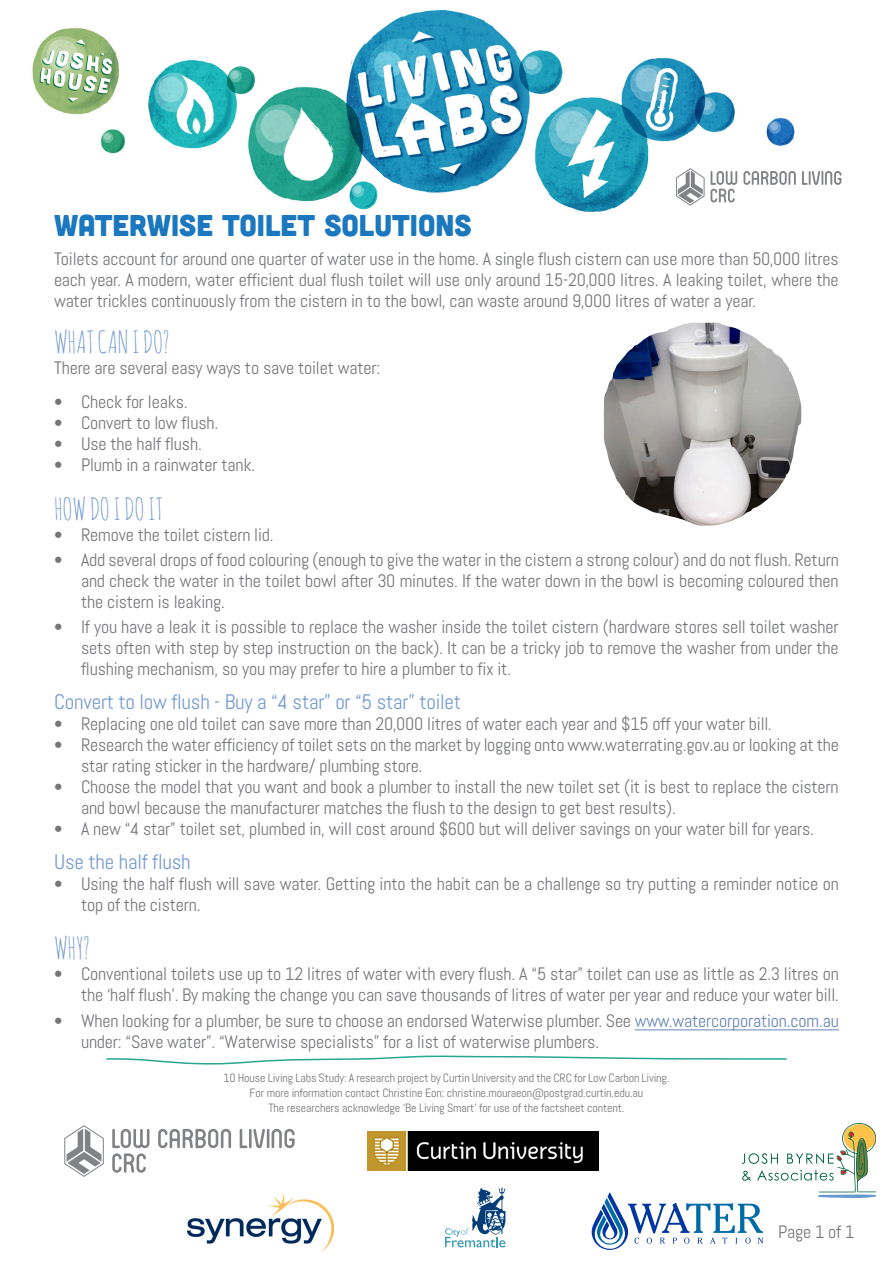
<style>
.page{position:relative;width:893px;height:1263px;background:#fff}
.page>*{position:absolute;margin:0;border:0;box-sizing:border-box;transform-origin:0 0}
.t1{font:30px "Amatic SC";letter-spacing:-.01em;color:#749ad0}
.t2{font:30px "Cubano";color:#1b78be}
.t3{font:21px "Abel";letter-spacing:-.01em;color:#749ad0}
.t4{font:18px/21px "Abel";letter-spacing:-.01em;color:#757679}
.t5{font:12px "Abel";letter-spacing:-.01em;color:#757679}
.s1{color:#6784b8}
</style>
<div class="page">
<hr style="left:635px;top:1029px;width:204px;height:1px;background:#6784b8">
<img style="left:100px;top:9px;width:742px;height:203px">
<img style="left:604px;top:322px;width:197px;height:204px">
<svg style="left:106px;top:1055px;width:681px;height:10px"></svg>
<svg style="left:743px;top:171px;width:53px;height:14px"></svg>
<svg style="left:802px;top:171px;width:39px;height:14px"></svg>
<svg style="left:676px;top:168px;width:61px;height:37px"></svg>
<img style="left:32px;top:22px;width:96px;height:97px">
<svg style="left:445px;top:1187px;width:60px;height:60px"></svg>
<svg style="left:158px;top:1129px;width:73px;height:19px"></svg>
<svg style="left:240px;top:1129px;width:55px;height:19px"></svg>
<svg style="left:112px;top:1129px;width:37px;height:44px"></svg>
<svg style="left:64px;top:1125px;width:40px;height:52px"></svg>
<img style="left:367px;top:1131px;width:225px;height:39px">
<img style="left:187px;top:1193px;width:147px;height:59px">
<svg style="left:592px;top:1123px;width:284px;height:127px"></svg>
<p class="t2" style="left:54px;top:206px;width:419px">WATERWISE TOILET SOLUTIONS</p>
<p class="t4" style="left:54px;top:248px;width:786px;text-align:justify">Toilets account for around one quarter of water use in the home. A single flush cistern can use more than 50,000 litres each year. A modern, water efficient dual flush toilet will use only around 15-20,000 litres. A leaking toilet, where the water trickles continuously from the cistern in to the bowl, can waste around 9,000 litres of water a year.</p>
<p class="t1" style="left:54px;top:323px;width:117px">WHAT CAN I DO?</p>
<p class="t4" style="left:54px;top:357px;width:328px">There are several easy ways to save toilet water:</p>
<p class="t4" style="left:54px;top:391px;width:135px">• Check for leaks.</p>
<p class="t4" style="left:54px;top:412px;width:166px">• Convert to low flush.</p>
<p class="t4" style="left:54px;top:433px;width:149px">• Use the half flush.</p>
<p class="t4" style="left:54px;top:454px;width:203px">• Plumb in a rainwater tank.</p>
<p class="t1" style="left:54px;top:489px;width:110px">HOW DO I DO IT</p>
<p class="t4" style="left:54px;top:524px;width:221px">• Remove the toilet cistern lid.</p>
<p class="t4" style="left:81px;top:549px;width:759px;text-align:justify;text-indent:-27px">• Add several drops of food colouring (enough to give the water in the cistern a strong colour) and do not flush. Return and check the water in the toilet bowl after 30 minutes. If the water down in the bowl is becoming coloured then the cistern is leaking.</p>
<p class="t4" style="left:81px;top:616px;width:759px;text-align:justify;text-indent:-27px">• If you have a leak it is possible to replace the washer inside the toilet cistern (hardware stores sell toilet washer sets often with step by step instruction on the back). It can be a tricky job to remove the washer from under the flushing mechanism, so you may prefer to hire a plumber to fix it.</p>
<p class="t3" style="left:54px;top:688px;width:409px">Convert to low flush - Buy a “4 star” or “5 star” toilet</p>
<p class="t4" style="left:54px;top:713px;width:719px">• Replacing one old toilet can save more than 20,000 litres of water each year and $15 off your water bill.</p>
<p class="t4" style="left:81px;top:734px;width:759px;text-indent:-27px">• Research the water efficiency of toilet sets on the market by logging onto www.waterrating.gov.au or looking at the star rating sticker in the hardware/ plumbing store.</p>
<p class="t4" style="left:81px;top:776px;width:759px;text-indent:-27px">• Choose the model that you want and book a plumber to install the new toilet set (it is best to replace the cistern and bowl because the manufacturer matches the flush to the design to get best results).</p>
<p class="t4" style="left:54px;top:818px;width:761px">• A new “4 star” toilet set, plumbed in, will cost around $600 but will deliver savings on your water bill for years.</p>
<p class="t3" style="left:54px;top:848px;width:138px">Use the half flush</p>
<p class="t4" style="left:81px;top:873px;width:759px;text-indent:-27px">• Using the half flush will save water. Getting into the habit can be a challenge so try putting a reminder notice on top of the cistern.</p>
<p class="t1" style="left:54px;top:929px;width:38px">WHY?</p>
<p class="t4" style="left:54px;top:964px;width:786px;text-align:right">• Conventional toilets use up to 12 litres of water with every flush. A “5 star” toilet can use as little as 2.3 litres on the ‘half flush’. By making the change you can save thousands of litres of water per year and reduce your water bill.</p>
<p class="t4" style="left:81px;top:1010px;width:759px;text-indent:-27px">• When looking for a plumber, be sure to choose an endorsed Waterwise plumber. See <span class="s1">www.watercorporation.com.au </span>under: “Save water”. “Waterwise specialists” for a list of waterwise plumbers.</p>
<p class="t5" style="left:223px;top:1070px;width:448px">10 House Living Labs Study: A research project by Curtin University and the CRC for Low Carbon Living.</p>
<p class="t5" style="left:250px;top:1085px;width:395px">For more information contact Christine Eon: christine.mouraeon@postgrad.curtin.edu.au</p>
<p class="t5" style="left:268px;top:1100px;width:358px">The researchers acknowledge ‘Be Living Smart’ for use of the factsheet content.</p>
<p class="t4" style="left:778px;top:1221px;width:78px">Page 1 of 1</p>
</div>
